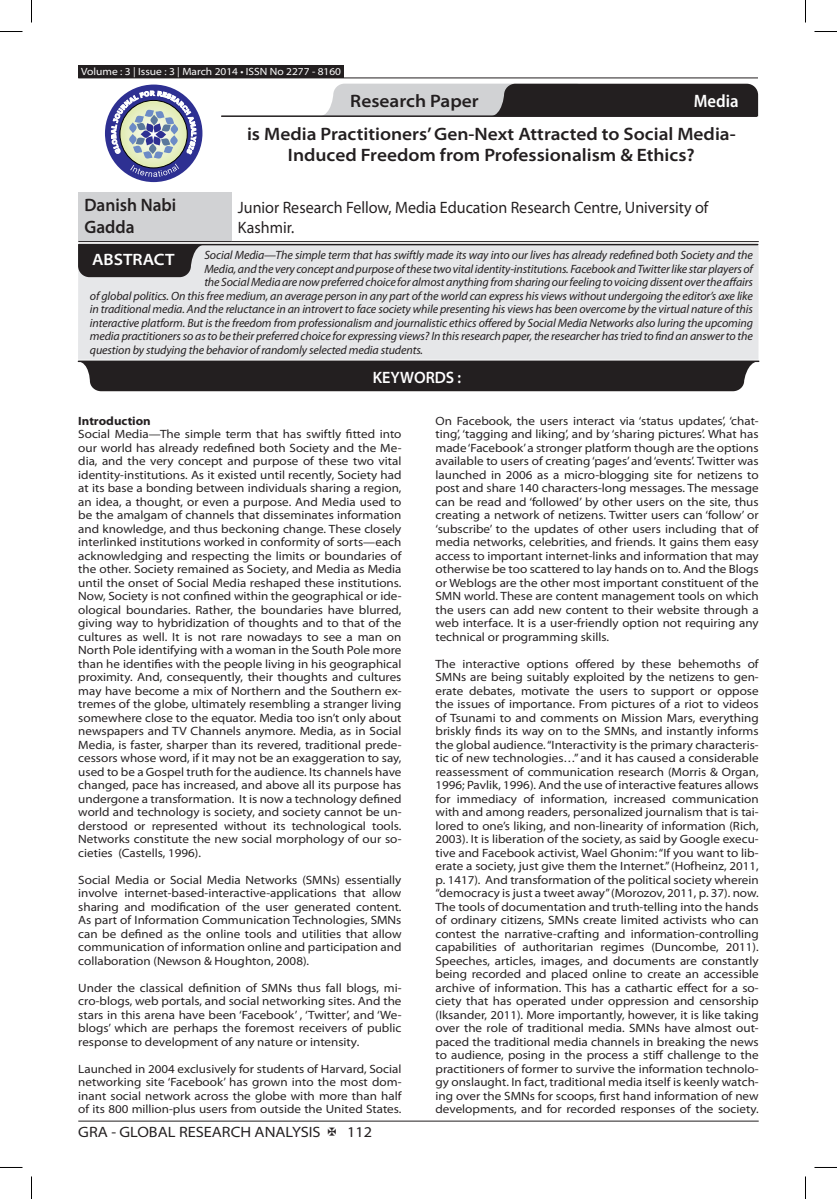
<style>
.page{position:relative;width:837px;height:1199px;background:#fff}
.page>*{position:absolute;margin:0;border:0;box-sizing:border-box;transform-origin:0 0}
.GRA_Articles_Head{font:600 semi-expanded 18px/21.6px "Myriad Pro";color:#231f20;text-align:center}
.GRA_Author_Name{font:600 semi-expanded 18px/21.6px "Myriad Pro";color:#231f20;scale:.9 1}
.GRA_Subject_Name{font:600 semi-condensed 18px "Myriad Pro";color:#fff}
.GRA_Designation{font:semi-expanded 16.5px/19.8px "Myriad Pro";color:#231f20;scale:.89 1}
.GRA_Keywords{font:600 semi-expanded 16.5px "Myriad Pro";color:#fff;scale:.9 1}
.GRA_Keywords-2{font:600 semi-expanded 16.5px "Myriad Pro";color:#fff}
.t1{font:semi-expanded 15px "Myriad Pro";color:#231f20}
.GRA_Body_Text{font:semi-expanded 12px/13.5px "Myriad Pro";color:#231f20;text-align:justify}
.t2{font:italic 12px "Myriad Pro";letter-spacing:-.01em;color:#231f20}
.GRA_Bold{font:700 semi-expanded 12px "Myriad Pro";color:#231f20}
.t3{font:semi-expanded 10.5px "Myriad Pro";color:#fff}
</style>
<div class="page">
<hr style="left:78px;top:1120px;width:681px;height:1px;background:#231f20">
<div style="left:78px;top:65px;width:266px;height:13px;background:#231f20"></div>
<hr style="left:78px;top:78px;width:680px;height:1px;background:#231f20">
<svg style="left:324px;top:84px;width:434px;height:32px;background:#6c6a6b"></svg>
<hr style="left:222px;top:115px;width:535px;height:2px;background:#231f20">
<div style="left:105px;top:85px;width:97px;height:97px;background:#2e3092;border-radius:50%"></div>
<svg style="left:111px;top:91px;width:85px;height:86px"></svg>
<div style="left:78px;top:192px;width:154px;height:49px;background:#d1d2d4"></div>
<hr style="left:78px;top:241px;width:154px;height:1px;background:#231f20">
<hr style="left:232px;top:241px;width:527px;height:1px;background:#231f20">
<hr style="left:78px;top:360px;width:681px;height:2px;background:#231f20">
<div style="left:78px;top:362px;width:680px;height:29px;background:#231f20"></div>
<div style="left:198px;top:370px;width:438px;height:12px;background:#231f20"></div>
<div style="left:78px;top:244px;width:681px;height:115px;background:#e6e7e9"></div>
<hr style="left:79px;top:244px;width:679px;height:1px;background:#231f20">
<svg style="left:78px;top:244px;width:126px;height:33px;background:#353233"></svg>
<svg style="left:0;top:31px;width:22px;height:1px"></svg>
<svg style="left:814px;top:31px;width:23px;height:1px"></svg>
<svg style="left:0;top:1167px;width:22px;height:1px"></svg>
<svg style="left:814px;top:1167px;width:23px;height:1px"></svg>
<svg style="left:31px;top:0;width:1px;height:22px"></svg>
<svg style="left:31px;top:1176px;width:1px;height:22px"></svg>
<svg style="left:805px;top:0;width:1px;height:22px"></svg>
<svg style="left:805px;top:1176px;width:1px;height:22px"></svg>
<p class="t3" style="left:81px;top:65px;width:261px">Volume : 3 | Issue : 3 | March 2014 • ISSN No 2277 - 8160</p>
<p class="GRA_Articles_Head" style="left:350px;top:90px;width:130px">Research Paper</p>
<p class="GRA_Subject_Name" style="left:694px;top:91px;width:46px">Media</p>
<p class="GRA_Articles_Head" style="left:247px;top:123px;width:490px">is Media Practitioners’ Gen-Next Attracted to Social Media-<br>Induced Freedom from Professionalism &amp; Ethics?</p>
<p class="GRA_Author_Name" style="left:84px;top:195px;width:104px">Danish Nabi<br>Gadda</p>
<p class="GRA_Designation" style="left:238px;top:198px;width:530px">Junior Research Fellow, Media Education Research Centre, University of<br>Kashmir.</p>
<p class="t2" style="left:204px;top:249px;width:550px">Social Media—The simple term that has swiftly made its way into our lives has already redefined both Society and the</p>
<p class="t2" style="left:204px;top:262px;width:550px">Media, and the very concept and purpose of these two vital identity-institutions. Facebook and Twitter like star players of</p>
<p class="t2" style="left:204px;top:276px;width:550px">the Social Media are now preferred choice for almost anything from sharing our feeling to voicing dissent over the affairs</p>
<p class="t2" style="left:90px;top:289px;width:664px">of global politics. On this free medium, an average person in any part of the world can express his views without undergoing the editor’s axe like</p>
<p class="t2" style="left:90px;top:303px;width:664px">in traditional media. And the reluctance in an introvert to face society while presenting his views has been overcome by the virtual nature of this</p>
<p class="t2" style="left:90px;top:316px;width:664px">interactive platform. But is the freedom from professionalism and journalistic ethics offered by Social Media Networks also luring the upcoming</p>
<p class="t2" style="left:90px;top:330px;width:664px">media practitioners so as to be their preferred choice for expressing views? In this research paper, the researcher has tried to find an answer to the</p>
<p class="t2" style="left:90px;top:343px;width:335px">question by studying the behavior of randomly selected media students.</p>
<p class="GRA_Keywords-2" style="left:92px;top:250px;width:84px">ABSTRACT</p>
<p class="GRA_Keywords" style="left:373px;top:368px;width:100px">KEYWORDS :</p>
<p class="GRA_Bold" style="left:78px;top:413px;width:74px">Introduction</p>
<p class="GRA_Body_Text" style="left:78px;top:427px;width:325px">Social Media—The simple term that has swiftly fitted into our world has already redefined both Society and the Me&shy;dia, and the very concept and purpose of these two vital identity-institutions. As it existed until recently, Society had at its base a bonding between individuals sharing a region, an idea, a thought, or even a purpose. And Media used to be the amalgam of channels that disseminates information and knowledge, and thus beckoning change. These closely interlinked institutions worked in conformity of sorts—each acknowledging and respecting the limits or boundaries of the other. Society remained as Society, and Media as Media until the onset of Social Media reshaped these institutions.<br>Now, Society is not confined within the geographical or ide&shy;ological boundaries. Rather, the boundaries have blurred, giving way to hybridization of thoughts and to that of the cultures as well. It is not rare nowadays to see a man on North Pole identifying with a woman in the South Pole more than he identifies with the people living in his geographical proximity. And, consequently, their thoughts and cultures may have become a mix of Northern and the Southern ex&shy;tremes of the globe, ultimately resembling a stranger living somewhere close to the equator. Media too isn’t only about newspapers and TV Channels anymore. Media, as in Social Media, is faster, sharper than its revered, traditional prede&shy;cessors whose word, if it may not be an exaggeration to say, used to be a Gospel truth for the audience. Its channels have changed, pace has increased, and above all its purpose has undergone a transformation. It is now a technology defined world and technology is society, and society cannot be un&shy;derstood or represented without its technological tools.<br>Networks constitute the new social morphology of our so&shy;cieties (Castells, 1996).</p>
<p class="GRA_Body_Text" style="left:78px;top:873px;width:325px">Social Media or Social Media Networks (SMNs) essentially involve internet-based-interactive-applications that allow sharing and modification of the user generated content.<br>As part of Information Communication Technologies, SMNs can be defined as the online tools and utilities that allow communication of information online and participation and collaboration (Newson &amp; Houghton, 2008).</p>
<p class="GRA_Body_Text" style="left:78px;top:981px;width:325px">Under the classical definition of SMNs thus fall blogs, mi&shy;cro-blogs, web portals, and social networking sites. And the stars in this arena have been ‘Facebook’ , ‘Twitter’, and ‘We&shy;blogs’ which are perhaps the foremost receivers of public response to development of any nature or intensity.</p>
<p class="GRA_Body_Text" style="left:78px;top:1062px;width:325px">Launched in 2004 exclusively for students of Harvard, Social networking site ‘Facebook’ has grown into the most dom&shy;inant social network across the globe with more than half of its 800 million-plus users from outside the United States.</p>
<p class="t1" style="left:78px;top:1123px;width:244px">GRA - GLOBAL RESEARCH ANALYSIS</p>
<p class="t1" style="left:347px;top:1123px;width:27px">112</p>
<p class="GRA_Body_Text" style="left:435px;top:414px;width:325px">On Facebook, the users interact via ‘status updates’, ‘chat&shy;ting’, ‘tagging and liking’, and by ‘sharing pictures’. What has made ‘Facebook’ a stronger platform though are the options available to users of creating ‘pages’ and ‘events’. Twitter was launched in 2006 as a micro-blogging site for netizens to post and share 140 characters-long messages. The message can be read and ‘followed’ by other users on the site, thus creating a network of netizens. Twitter users can ‘follow’ or ‘subscribe’ to the updates of other users including that of media networks, celebrities, and friends. It gains them easy access to important internet-links and information that may otherwise be too scattered to lay hands on to. And the Blogs or Weblogs are the other most important constituent of the SMN world. These are content management tools on which the users can add new content to their website through a web interface. It is a user-friendly option not requiring any technical or programming skills.</p>
<p class="GRA_Body_Text" style="left:435px;top:657px;width:325px">The interactive options offered by these behemoths of SMNs are being suitably exploited by the netizens to gen&shy;erate debates, motivate the users to support or oppose the issues of importance. From pictures of a riot to videos of Tsunami to and comments on Mission Mars, everything briskly finds its way on to the SMNs, and instantly informs the global audience. “Interactivity is the primary characteris&shy;tic of new technologies…” and it has caused a considerable reassessment of communication research (Morris &amp; Organ, 1996; Pavlik, 1996). And the use of interactive features allows for immediacy of information, increased communication with and among readers, personalized journalism that is tai&shy;lored to one’s liking, and non-linearity of information (Rich, 2003). It is liberation of the society, as said by Google execu&shy;tive and Facebook activist, Wael Ghonim: “If you want to lib&shy;erate a society, just give them the Internet.” (Hofheinz, 2011, p. 1417). And transformation of the political society wherein “democracy is just a tweet away” (Morozov, 2011, p. 37). now.<br>The tools of documentation and truth-telling into the hands of ordinary citizens, SMNs create limited activists who can contest the narrative-crafting and information-controlling capabilities of authoritarian regimes (Duncombe, 2011).<br>Speeches, articles, images, and documents are constantly being recorded and placed online to create an accessible archive of information. This has a cathartic effect for a so&shy;ciety that has operated under oppression and censorship (Iksander, 2011). More importantly, however, it is like taking over the role of traditional media. SMNs have almost out&shy;paced the traditional media channels in breaking the news to audience, posing in the process a stiff challenge to the practitioners of former to survive the information technolo&shy;gy onslaught. In fact, traditional media itself is keenly watch&shy;ing over the SMNs for scoops, first hand information of new developments, and for recorded responses of the society.</p>
</div>
